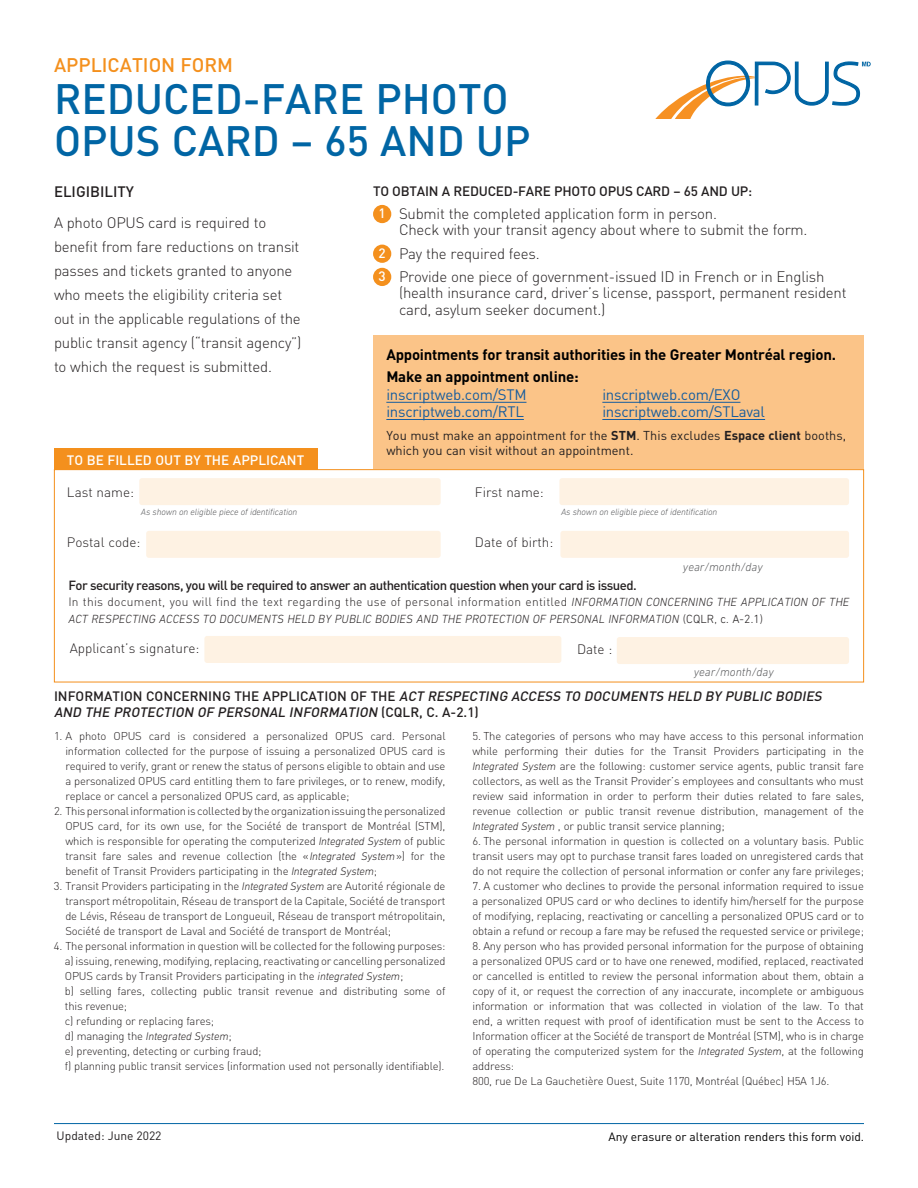
<style>
.page{position:relative;width:918px;height:1188px;background:#fff}
.page>*{position:absolute;margin:0;border:0;box-sizing:border-box;transform-origin:0 0}
.t1{font:500 42px/42px "DIN";color:#0065a4}
.t2{font:500 19.5px "DIN";color:#f4901d}
.t3{font:300 15px/24px "DIN";letter-spacing:-.015em;color:#231f20}
.t4{font:700 15px/21.8px "DIN";letter-spacing:-.015em;color:#000}
.t5{font:15px "DIN";letter-spacing:-.015em;color:#175d9e}
.t6{font:500 15px "DIN";color:#231f20}
.t7{font:italic 500 13.5px/16.5px "DIN";color:#231f20}
.t8{font:300 13.5px "DIN";color:#231f20}
.t9{font:500 13.5px "DIN";letter-spacing:-.015em;color:#231f20}
.t10{font:500 13.5px "DIN";color:#fff}
.t11{font:500 13.2px "DIN";letter-spacing:-.04em;color:#231f20}
.t12{font:12.75px/15px "DIN";color:#231f20}
.t13{font:300 12px "DIN";letter-spacing:.02em;color:#231f20}
.t14{font:italic 300 12px "DIN Next LT Pro";letter-spacing:.01em;color:#231f20}
.t15{font:12px "DIN";color:#000}
.t16{font:italic 300 12px "DIN Next LT Pro";color:#57585a}
.t17{font:12px "DIN";color:#231f20}
.t18{font:300 11.25px/15px "DIN";letter-spacing:-.015em;color:#231f20;text-align:justify}
.t19{font:italic 300 11.25px "DIN Next LT Pro";letter-spacing:-.01em;color:#231f20}
.t20{font:italic 300 9.3px "DIN Next LT Pro";letter-spacing:-.01em;color:#57585a}
.s1{font-weight:500;font-size:13.5px;color:#fff}
.s2{font-weight:700}
.s3{font-family:"DIN Next LT Pro";font-style:italic}
.s4{font-style:normal}
.s5{font-family:"DIN";font-style:normal}
</style>
<div class="page">
<div style="left:373px;top:335px;width:491px;height:134px;background:#fbc488"></div>
<div style="left:373px;top:205px;width:18px;height:18px;background:#f4901d;border-radius:50%"></div>
<div style="left:373px;top:245px;width:18px;height:18px;background:#f4901d;border-radius:50%"></div>
<div style="left:373px;top:268px;width:18px;height:18px;background:#f4901d;border-radius:50%"></div>
<svg style="left:656px;top:61px;width:215px;height:57px"></svg>
<hr style="left:386px;top:402px;width:140px;height:1px;background:#175d9e">
<hr style="left:602px;top:402px;width:138px;height:1px;background:#175d9e">
<hr style="left:386px;top:419px;width:138px;height:1px;background:#175d9e">
<hr style="left:602px;top:419px;width:163px;height:1px;background:#175d9e">
<div style="left:54px;top:448px;width:263px;height:22px;background:#f4901d"></div>
<div style="left:54px;top:469px;width:810px;height:213px;border:1px solid #f4901d"></div>
<div style="left:139px;top:478px;width:302px;height:27px;background:#fef2e3;border-radius:3px"></div>
<div style="left:204px;top:636px;width:357px;height:27px;background:#fef2e3;border-radius:3px"></div>
<div style="left:617px;top:637px;width:232px;height:27px;background:#fef2e3;border-radius:3px"></div>
<div style="left:559px;top:478px;width:290px;height:27px;background:#fef2e3;border-radius:3px"></div>
<div style="left:560px;top:531px;width:289px;height:27px;background:#fef2e3;border-radius:3px"></div>
<div style="left:146px;top:531px;width:295px;height:27px;background:#fef2e3;border-radius:3px"></div>
<hr style="left:54px;top:1123px;width:810px;height:1px;background:#0065a4">
<h2 class="t2" style="left:54px;top:52px;width:181px">APPLICATION FORM</h2>
<h1 class="t1" style="left:54px;top:76px;width:478px">REDUCED-FARE PHOTO<br>OPUS CARD – 65 AND UP</h1>
<p class="t9" style="left:373px;top:182px;width:381px">TO OBTAIN A REDUCED-FARE PHOTO OPUS CARD – 65 AND UP:</p>
<h3 class="t3" style="left:399px;top:205px;width:410px;line-height:16.5px;text-indent:-21px"><span class="s1">1</span> Submit the completed application form in person.<br>Check with your transit agency about where to submit the form.</h3>
<h3 class="t3" style="left:378px;top:241px;width:448px;line-height:23.2px"><span class="s1">2</span> Pay the required fees.<br><span class="s1">3</span> Provide one piece of government-issued ID in French or in English</h3>
<h3 class="t3" style="left:399px;top:284px;width:449px;line-height:16.5px">(health insurance card, driver’s license, passport, permanent resident card, asylum seeker document.)</h3>
<h3 class="t6" style="left:54px;top:182px;width:82px">ELIGIBILITY</h3>
<p class="t3" style="left:54px;top:210px;width:249px">A photo OPUS card is required to benefit from fare reductions on transit passes and tickets granted to anyone who meets the eligibility criteria set out in the applicable regulations of the public transit agency (“transit agency”) to which the request is submitted.</p>
<h3 class="t4" style="left:386px;top:343px;width:451px">Appointments for transit authorities in the Greater Montréal region.<br>Make an appointment online:</h3>
<h3 class="t5" style="left:386px;top:385px;width:142px">inscriptweb.com/STM</h3>
<h3 class="t5" style="left:602px;top:385px;width:140px">inscriptweb.com/EXO</h3>
<h3 class="t5" style="left:386px;top:403px;width:139px">inscriptweb.com/RTL</h3>
<h3 class="t5" style="left:602px;top:403px;width:164px">inscriptweb.com/STLaval</h3>
<p class="t12" style="left:386px;top:428px;width:461px">You must make an appointment for the <span class="s2">STM</span>. This excludes <span class="s2">Espace client</span> booths, which you can visit without an appointment.</p>
<p class="t10" style="left:67px;top:451px;width:239px">TO BE FILLED OUT BY THE APPLICANT</p>
<p class="t8" style="left:67px;top:483px;width:69px">Last name:</p>
<p class="t8" style="left:475px;top:483px;width:70px">First name:</p>
<p class="t20" style="left:141px;top:507px;width:158px">As shown on eligible piece of identification</p>
<p class="t20" style="left:561px;top:507px;width:158px">As shown on eligible piece of identification</p>
<p class="t8" style="left:67px;top:534px;width:75px">Postal code:</p>
<p class="t8" style="left:475px;top:534px;width:80px">Date of birth:</p>
<p class="t16" style="left:683px;top:560px;width:81px">year/month/day</p>
<p class="t11" style="left:68px;top:576px;width:570px">For security reasons, you will be required to answer an authentication question when your card is issued.</p>
<p class="t13" style="left:68px;top:594px;width:782px">In this document, you will find the text regarding the use of personal information entitled <span class="s3">INFORMATION CONCERNING THE APPLICATION OF THE</span></p>
<p class="t14" style="left:68px;top:612px;width:696px">ACT RESPECTING ACCESS TO DOCUMENTS HELD BY PUBLIC BODIES AND THE PROTECTION OF PERSONAL INFORMATION <span class="s4">(CQLR, c. A-2.1)</span></p>
<p class="t8" style="left:70px;top:640px;width:131px">Applicant’s signature:</p>
<p class="t8" style="left:577px;top:641px;width:37px">Date :</p>
<p class="t16" style="left:694px;top:665px;width:81px">year/month/day</p>
<p class="t7" style="left:54px;top:687px;width:772px"><span class="s4">I N F O R M AT I O N C O N C E R N I N G T H E A P P L I CAT I O N O F T H E</span> ACT RESPECTING ACCESS TO DOCUMENTS HELD BY PUBLIC BODIES<br>AND THE PROTECTION OF PERSONAL INFORMATION <span class="s4">( C Q L R , C . A - 2 . 1 )</span></p>
<p class="t18" style="left:65px;top:729px;width:382px;text-indent:-11px">1. A photo OPUS card is considered a personalized OPUS card. Personal information collected for the purpose of issuing a personalized OPUS card is required to verify, grant or renew the status of persons eligible to obtain and use a personalized OPUS card entitling them to fare privileges, or to renew, modify, replace or cancel a personalized OPUS card, as applicable;</p>
<p class="t18" style="left:65px;top:804px;width:382px;text-indent:-11px">2. This personal information is collected by the organization issuing the personalized OPUS card, for its own use, for the Société de transport de Montréal (STM), which is responsible for operating the computerized <span class="s3">Integrated System</span> of public transit fare sales and revenue collection (the «<span class="s3">Integrated System</span>») for the benefit of Transit Providers participating in the <span class="s3">Integrated System</span>;</p>
<p class="t18" style="left:65px;top:879px;width:382px;text-indent:-11px">3. Transit Providers participating in the <span class="s3">Integrated System</span> are Autorité régionale de transport métropolitain, Réseau de transport de la Capitale, Société de transport de Lévis, Réseau de transport de Longueuil, Réseau de transport métropolitain, Société de transport de Laval and Société de transport de Montréal;</p>
<p class="t18" style="left:65px;top:939px;width:382px;text-align:left;text-indent:-11px">4. The personal information in question will be collected for the following purposes: a) issuing, renewing, modifying, replacing, reactivating or cancelling personalized OPUS cards by Transit Providers participating in the <span class="s3">integrated System</span>;<br>b) selling fares, collecting public transit revenue and distributing some of this revenue;<br>c) refunding or replacing fares;</p>
<p class="t19" style="left:65px;top:1030px;width:168px"><span class="s5">d) managing the</span> Integrated System<span class="s5">;</span></p>
<p class="t18" style="left:65px;top:1043px;width:381px">e) preventing, detecting or curbing fraud;<br>f) planning public transit services (information used not personally identifiable).</p>
<p class="t17" style="left:57px;top:1128px;width:106px">Updated: June 2022</p>
<p class="t18" style="left:472px;top:728px;width:393px">5. The categories of persons who may have access to this personal information while performing their duties for the Transit Providers participating in the <span class="s3">Integrated System</span> are the following: customer service agents, public transit fare collectors, as well as the Transit Provider’s employees and consultants who must review said information in order to perform their duties related to fare sales, revenue collection or public transit revenue distribution, management of the <span class="s3">Integrated System</span> , or public transit service planning;</p>
<p class="t18" style="left:472px;top:833px;width:393px">6. The personal information in question is collected on a voluntary basis. Public transit users may opt to purchase transit fares loaded on unregistered cards that do not require the collection of personal information or confer any fare privileges;</p>
<p class="t18" style="left:472px;top:878px;width:393px">7. A customer who declines to provide the personal information required to issue a personalized OPUS card or who declines to identify him/herself for the purpose of modifying, replacing, reactivating or cancelling a personalized OPUS card or to obtain a refund or recoup a fare may be refused the requested service or privilege;</p>
<p class="t18" style="left:472px;top:938px;width:393px;text-align:left">8. Any person who has provided personal information for the purpose of obtaining a personalized OPUS card or to have one renewed, modified, replaced, reactivated or cancelled is entitled to review the personal information about them, obtain a copy of it, or request the correction of any inaccurate, incomplete or ambiguous information or information that was collected in violation of the law. To that end, a written request with proof of identification must be sent to the Access to Information officer at the Société de transport de Montréal (STM), who is in charge of operating the computerized system for the <span class="s3">Integrated System</span>, at the following address:<br>800, rue De La Gauchetière Ouest, Suite 1170, Montréal (Québec) H5A 1J6.</p>
<p class="t15" style="left:608px;top:1129px;width:257px">Any erasure or alteration renders this form void.</p>
</div>
